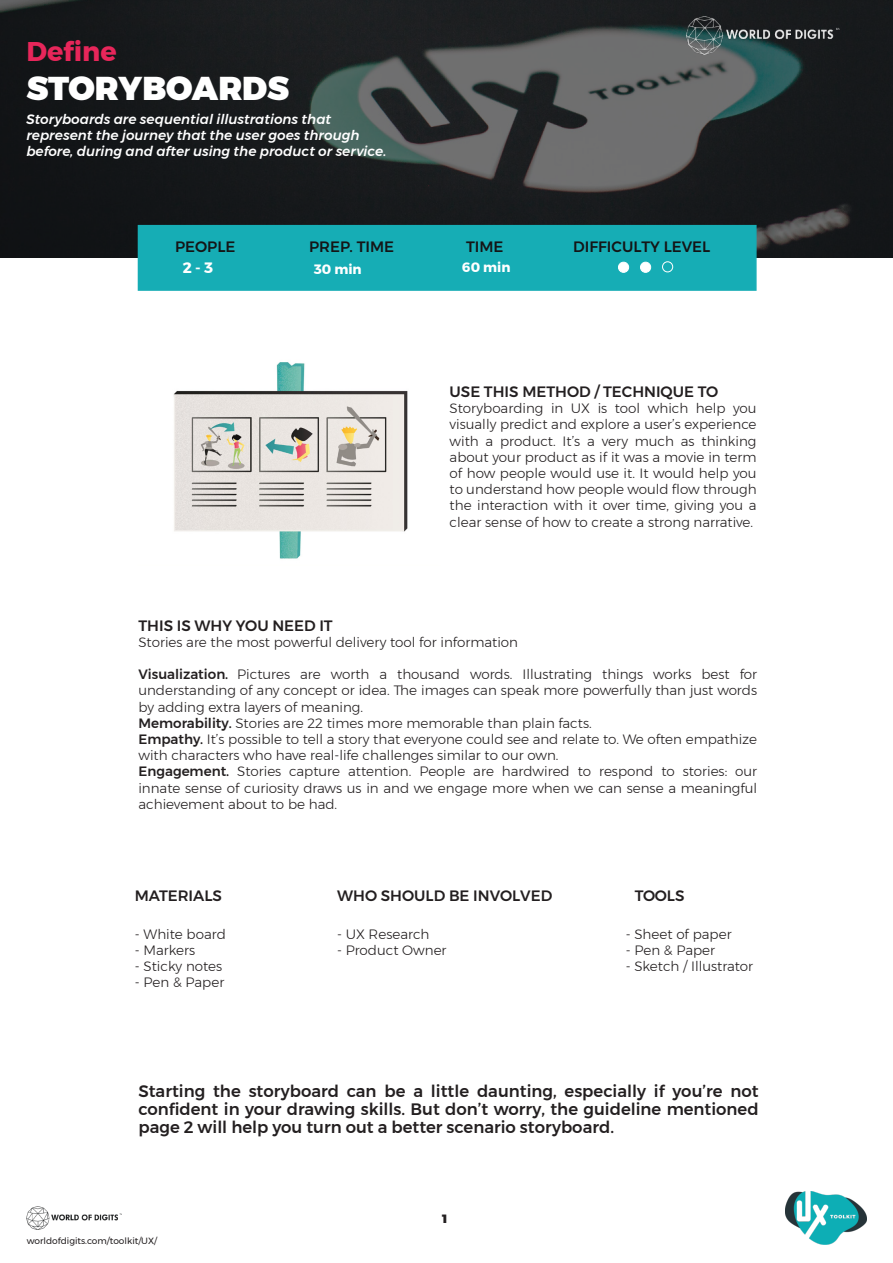
<style>
.page{position:relative;width:893px;height:1263px;background:#fff}
.page>*{position:absolute;margin:0;border:0;box-sizing:border-box;transform-origin:0 0}
.t1{font:900 33px "Montserrat";color:#fff}
.t2{font:700 27px "Montserrat";color:#e7265a}
.t3{font:500 16.5px/18px "Montserrat";color:#231f20;text-align:justify}
.t4{font:500 15px "Montserrat";color:#231f20}
.t5{font:500 15px "Montserrat";color:#141516}
.t6{font:700 15px "Montserrat";color:#fff}
.t7{font:300 13.5px/16.2px "Montserrat";color:#231f20;text-align:justify}
.t8{font:italic 500 13.5px/16.2px "Montserrat";color:#fff}
.t9{font:700 13.5px "Montserrat";color:#fff}
.t10{font:900 12px "Montserrat";color:#231f20}
.t11{font:9px "Montserrat";color:#231f20}
.s1{font-weight:500}
</style>
<div class="page">
<img style="left:786px;top:1191px;width:80px;height:54px">
<img style="left:27px;top:1206px;width:95px;height:23px">
<img style="left:0;top:0;width:893px;height:257px">
<img style="left:686px;top:16px;width:154px;height:38px">
<div style="left:138px;top:225px;width:619px;height:66px;background:#16adb5;border:2px solid #16adb5"></div>
<div style="left:618px;top:262px;width:11px;height:10px;background:#fff;border-radius:50%"></div>
<div style="left:618px;top:262px;width:11px;height:11px;border:1px solid #fff;border-radius:50%"></div>
<div style="left:640px;top:262px;width:11px;height:10px;background:#fff;border-radius:50%"></div>
<div style="left:640px;top:262px;width:11px;height:11px;border:1px solid #fff;border-radius:50%"></div>
<div style="left:662px;top:261px;width:11px;height:11px;border:1px solid #fff;border-radius:50%"></div>
<img style="left:173px;top:362px;width:235px;height:197px">
<p class="t2" style="left:26px;top:30px;width:92px">Define</p>
<p class="t1" style="left:26px;top:61px;width:264px">STORYBOARDS</p>
<p class="t8" style="left:26px;top:111px;width:362px">Storyboards are sequential illustrations that represent the journey that the user goes through before, during and after using the product or service.</p>
<p class="t5" style="left:175px;top:235px;width:62px">PEOPLE</p>
<p class="t5" style="left:309px;top:235px;width:87px">PREP. TIME</p>
<p class="t5" style="left:466px;top:235px;width:39px">TIME</p>
<p class="t5" style="left:573px;top:235px;width:138px">DIFFICULTY LEVEL</p>
<p class="t6" style="left:183px;top:256px;width:32px">2 - 3</p>
<p class="t9" style="left:314px;top:258px;width:49px">30 min</p>
<p class="t9" style="left:462px;top:257px;width:50px">60 min</p>
<p class="t4" style="left:450px;top:380px;width:270px">USE THIS METHOD / TECHNIQUE TO</p>
<p class="t7" style="left:450px;top:400px;width:309px">Storyboarding in UX is tool which help you visually predict and explore a user’s experience with a product. It’s a very much as thinking about your product as if it was a movie in term of how people would use it. It would help you to understand how people would flow through the interaction with it over time, giving you a clear sense of how to create a strong narrative.</p>
<p class="t4" style="left:138px;top:613px;width:196px">THIS IS WHY YOU NEED IT</p>
<p class="t7" style="left:138px;top:634px;width:381px">Stories are the most powerful delivery tool for information</p>
<p class="t7" style="left:138px;top:666px;width:620px"><span class="s1">Visualization.</span> Pictures are worth a thousand words. Illustrating things works best for understanding of any concept or idea. The images can speak more powerfully than just words by adding extra layers of meaning.</p>
<p class="t7" style="left:138px;top:715px;width:455px"><span class="s1">Memorability.</span> Stories are 22 times more memorable than plain facts.</p>
<p class="t7" style="left:138px;top:731px;width:620px"><span class="s1">Empathy.</span> It’s possible to tell a story that everyone could see and relate to. We often empathize with characters who have real-life challenges similar to our own.</p>
<p class="t7" style="left:138px;top:763px;width:620px"><span class="s1">Engagement.</span> Stories capture attention. People are hardwired to respond to stories: our innate sense of curiosity draws us in and we engage more when we can sense a meaningful achievement about to be had.</p>
<p class="t4" style="left:135px;top:884px;width:89px">MATERIALS</p>
<p class="t7" style="left:135px;top:926px;width:92px">- White board</p>
<p class="t7" style="left:135px;top:942px;width:62px">- Markers</p>
<p class="t7" style="left:135px;top:958px;width:89px">- Sticky notes</p>
<p class="t7" style="left:135px;top:974px;width:91px">- Pen &amp; Paper</p>
<p class="t4" style="left:337px;top:884px;width:217px">WHO SHOULD BE INVOLVED</p>
<p class="t7" style="left:337px;top:926px;width:94px">- UX Research</p>
<p class="t7" style="left:337px;top:942px;width:111px">- Product Owner</p>
<p class="t4" style="left:635px;top:884px;width:51px">TOOLS</p>
<p class="t7" style="left:626px;top:926px;width:107px">- Sheet of paper</p>
<p class="t7" style="left:626px;top:942px;width:91px">- Pen &amp; Paper</p>
<p class="t7" style="left:626px;top:958px;width:129px">- Sketch / Illustrator</p>
<p class="t3" style="left:138px;top:1082px;width:622px">Starting the storyboard can be a little daunting, especially if you’re not confident in your drawing skills. But don’t worry, the guideline mentioned page 2 will help you turn out a better scenario storyboard.</p>
<p class="t11" style="left:27px;top:1234px;width:132px">worldofdigits.com/toolkit/UX/</p>
<p class="t10" style="left:442px;top:1209px;width:7px">1</p>
</div>
